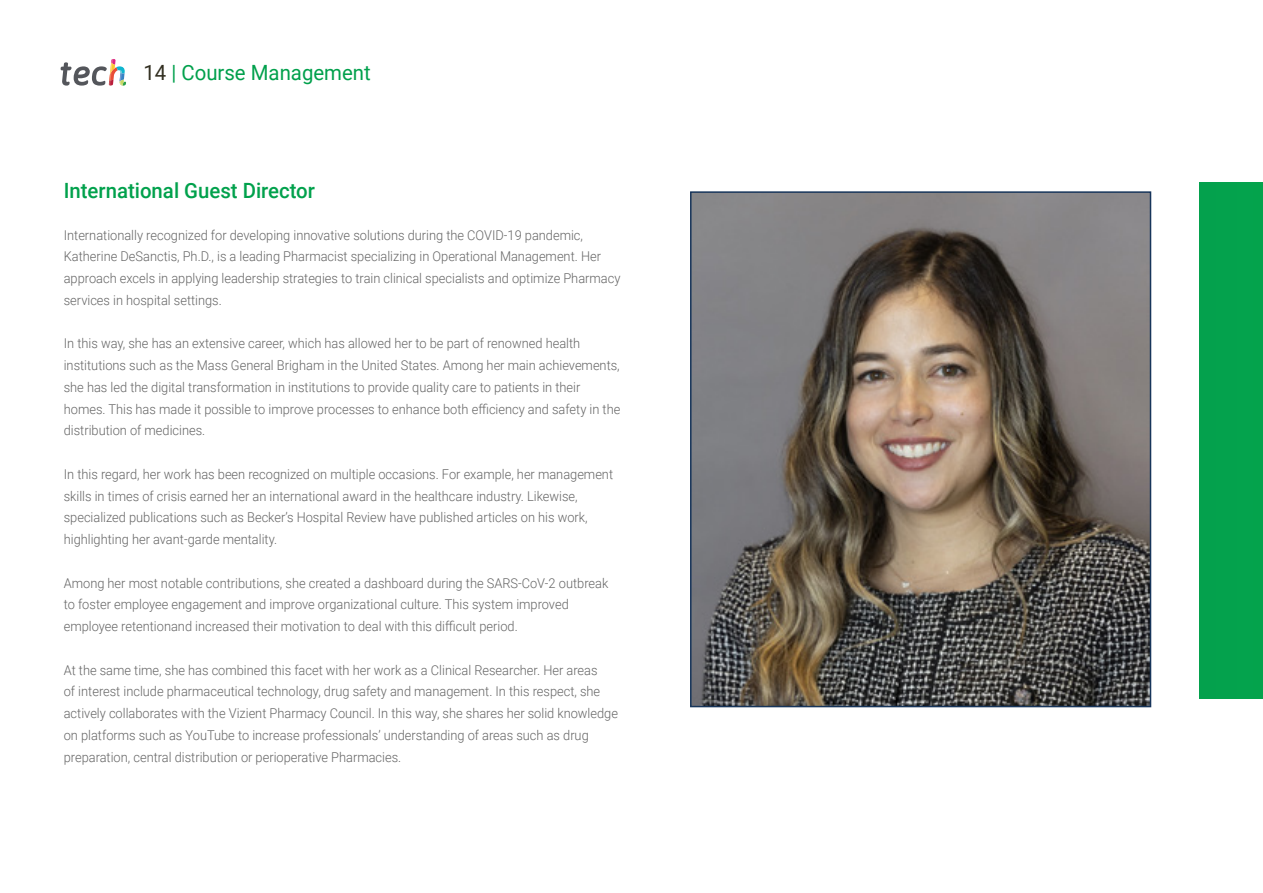
<style>
.page{position:relative;width:1263px;height:893px;background:#fff}
.page>*{position:absolute;margin:0;border:0;box-sizing:border-box;transform-origin:0 0}
.t1{font:500 21px "Roboto";color:#01a14c}
.t2{font:21px "Roboto";color:#00a04c}
.t3{font:300 13.5px/21.8px "Roboto";color:#656565;scale:.95 1}
.s1{color:#312e20}
</style>
<div class="page">
<div style="left:1199px;top:182px;width:64px;height:516px;background:#04a24d"></div>
<svg style="left:61px;top:59px;width:65px;height:27px"></svg>
<img style="left:693px;top:194px;width:455px;height:510px">
<div style="left:690px;top:191px;width:461px;height:516px;border:2px solid #17355b"></div>
<h1 class="t2" style="left:144px;top:57px;width:229px"><span class="s1">14</span> | Course Management</h1>
<h1 class="t1" style="left:64px;top:176px;width:253px">International Guest Director</h1>
<p class="t3" style="left:64px;top:223px;width:587px">Internationally recognized for developing innovative solutions during the COVID-19 pandemic, Katherine DeSanctis, Ph.D., is a leading Pharmacist specializing in Operational Management. Her approach excels in applying leadership strategies to train clinical specialists and optimize Pharmacy services in hospital settings.</p>
<p class="t3" style="left:64px;top:332px;width:587px">In this way, she has an extensive career, which has allowed her to be part of renowned health institutions such as the Mass General Brigham in the United States. Among her main achievements, she has led the digital transformation in institutions to provide quality care to patients in their homes. This has made it possible to improve processes to enhance both efficiency and safety in the distribution of medicines.</p>
<p class="t3" style="left:64px;top:463px;width:580px">In this regard, her work has been recognized on multiple occasions. For example, her management skills in times of crisis earned her an international award in the healthcare industry. Likewise, specialized publications such as Becker’s Hospital Review have published articles on his work, highlighting her avant-garde mentality.</p>
<p class="t3" style="left:64px;top:571px;width:575px">Among her most notable contributions, she created a dashboard during the SARS-CoV-2 outbreak to foster employee engagement and improve organizational culture. This system improved employee retentionand increased their motivation to deal with this difficult period.</p>
<p class="t3" style="left:64px;top:658px;width:585px">At the same time, she has combined this facet with her work as a Clinical Researcher. Her areas<br>of interest include pharmaceutical technology, drug safety and management. In this respect, she actively collaborates with the Vizient Pharmacy Council. In this way, she shares her solid knowledge on platforms such as YouTube to increase professionals’ understanding of areas such as drug preparation, central distribution or perioperative Pharmacies.</p>
</div>
